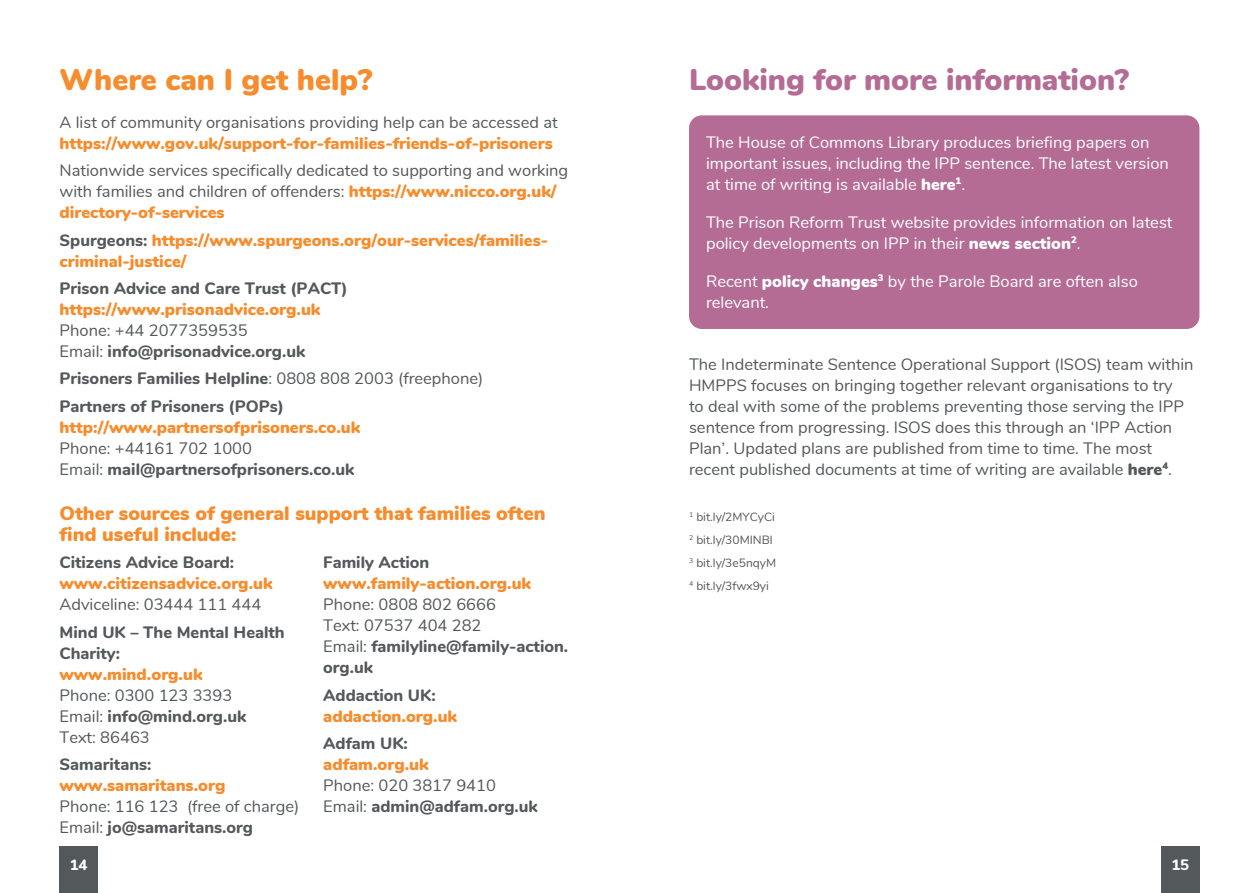
<style>
.page{position:relative;width:1259px;height:893px;background:#fff}
.page>*{position:absolute;margin:0;border:0;box-sizing:border-box;transform-origin:0 0}
.t1{font:900 30px "Nunito";color:#b46c95}
.t2{font:900 30px "Nunito";color:#f68c2c}
.t3{font:900 19.5px/21px "Nunito";color:#f68c2c}
.t4{font:16.5px/21px "Nunito";color:#53585a}
.t5{font:900 16.5px/21px "Nunito";color:#f68c2c}
.t6{font:800 16.5px/21px "Nunito";color:#53585a}
.t7{font:16.5px/21px "Nunito";color:#fff}
.t8{font:800 15px "Nunito";color:#fff}
.t9{font:12px "Nunito";color:#53585a}
.s1{font-weight:400;color:#53585a}
.s2{font-weight:900;color:#f68c2c}
.s3{font-weight:800;color:#53585a}
.s4{font-weight:400}
.s5{font-weight:900}
</style>
<div class="page">
<div style="left:60px;top:846px;width:38px;height:47px;background:#53585a"></div>
<div style="left:1161px;top:846px;width:38px;height:47px;background:#53585a"></div>
<div style="left:689px;top:115px;width:510px;height:214px;background:#b46c95;border-radius:13px"></div>
<p class="t2" style="left:60px;top:57px;width:314px">Where can I get help?</p>
<p class="t5" style="left:60px;top:111px;width:500px"><span class="s1">A list of community organisations providing help can be accessed at </span>https://www.gov.uk/support-for-families-friends-of-prisoners</p>
<p class="t4" style="left:60px;top:159px;width:510px">Nationwide services specifically dedicated to supporting and working with families and children of offenders: <span class="s2">https://www.nicco.org.uk/ directory-of-services</span></p>
<p class="t5" style="left:60px;top:228px;width:490px"><span class="s3">Spurgeons:</span> https://www.spurgeons.org/our-services/families&shy;criminal-justice/</p>
<p class="t6" style="left:60px;top:277px;width:290px">Prison Advice and Care Trust (PACT)</p>
<p class="t5" style="left:60px;top:298px;width:262px">https://www.prisonadvice.org.uk</p>
<p class="t4" style="left:60px;top:319px;width:190px">Phone: +44 2077359535</p>
<p class="t6" style="left:60px;top:340px;width:247px"><span class="s4">Email:</span> info@prisonadvice.org.uk</p>
<p class="t6" style="left:60px;top:367px;width:425px">Prisoners Families Helpline<span class="s4">: 0808 808 2003 (freephone)</span></p>
<p class="t6" style="left:60px;top:395px;width:226px">Partners of Prisoners (POPs)</p>
<p class="t5" style="left:60px;top:416px;width:302px">http://www.partnersofprisoners.co.uk</p>
<p class="t4" style="left:60px;top:437px;width:194px">Phone: +44161 702 1000</p>
<p class="t6" style="left:60px;top:458px;width:296px"><span class="s4">Email:</span> mail@partnersofprisoners.co.uk</p>
<p class="t3" style="left:60px;top:501px;width:488px">Other sources of general support that families often find useful include:</p>
<p class="t6" style="left:60px;top:551px;width:176px">Citizens Advice Board:</p>
<p class="t5" style="left:60px;top:572px;width:215px">www.citizensadvice.org.uk</p>
<p class="t4" style="left:60px;top:593px;width:203px">Adviceline: 03444 111 444</p>
<p class="t6" style="left:60px;top:620px;width:227px">Mind UK – The Mental Health<br>Charity:</p>
<p class="t5" style="left:60px;top:662px;width:145px">www.mind.org.uk</p>
<p class="t4" style="left:60px;top:683px;width:174px">Phone: 0300 123 3393</p>
<p class="t6" style="left:60px;top:704px;width:188px"><span class="s4">Email:</span> info@mind.org.uk</p>
<p class="t4" style="left:60px;top:725px;width:92px">Text: 86463</p>
<p class="t6" style="left:60px;top:753px;width:93px">Samaritans:</p>
<p class="t5" style="left:60px;top:774px;width:167px">www.samaritans.org</p>
<p class="t4" style="left:60px;top:795px;width:241px">Phone: 116 123 (free of charge)</p>
<p class="t6" style="left:60px;top:816px;width:195px"><span class="s4">Email:</span> jo@samaritans.org</p>
<p class="t6" style="left:323px;top:551px;width:108px">Family Action</p>
<p class="t5" style="left:323px;top:572px;width:209px">www.family-action.org.uk</p>
<p class="t4" style="left:323px;top:593px;width:174px">Phone: 0808 802 6666</p>
<p class="t4" style="left:323px;top:614px;width:160px">Text: 07537 404 282</p>
<p class="t6" style="left:323px;top:635px;width:246px"><span class="s4">Email:</span> familyline@family-action. org.uk</p>
<p class="t6" style="left:323px;top:683px;width:114px">Addaction UK:</p>
<p class="t5" style="left:323px;top:704px;width:135px">addaction.org.uk</p>
<p class="t6" style="left:323px;top:732px;width:86px">Adfam UK:</p>
<p class="t5" style="left:323px;top:753px;width:107px">adfam.org.uk</p>
<p class="t4" style="left:323px;top:774px;width:174px">Phone: 020 3817 9410</p>
<p class="t6" style="left:323px;top:795px;width:216px"><span class="s4">Email:</span> admin@adfam.org.uk</p>
<p class="t1" style="left:689px;top:57px;width:442px">Looking for more information?</p>
<p class="t7" style="left:706px;top:130px;width:464px">The House of Commons Library produces briefing papers on important issues, including the IPP sentence. The latest version at time of writing is available <span class="s5">here</span><sup>1</sup>.</p>
<p class="t7" style="left:706px;top:210px;width:468px">The Prison Reform Trust website provides information on latest policy developments on IPP in their <span class="s5">news section</span><sup>2</sup>.</p>
<p class="t7" style="left:706px;top:269px;width:433px">Recent <span class="s5">policy changes</span><sup>3</sup> by the Parole Board are often also relevant.</p>
<p class="t4" style="left:689px;top:353px;width:506px">The Indeterminate Sentence Operational Support (ISOS) team within HMPPS focuses on bringing together relevant organisations to try<br>to deal with some of the problems preventing those serving the IPP sentence from progressing. ISOS does this through an ‘IPP Action Plan’. Updated plans are published from time to time. The most recent published documents at time of writing are available <span class="s5">here</span><sup>4</sup>.</p>
<p class="t9" style="left:689px;top:508px;width:87px"><sup>1</sup> bit.ly/2MYCyCi</p>
<p class="t9" style="left:689px;top:531px;width:85px"><sup>2</sup> bit.ly/30MINBl</p>
<p class="t9" style="left:689px;top:554px;width:89px"><sup>3</sup> bit.ly/3e5nqyM</p>
<p class="t9" style="left:689px;top:577px;width:81px"><sup>4</sup> bit.ly/3fwx9yi</p>
<p class="t8" style="left:70px;top:854px;width:19px">14</p>
<p class="t8" style="left:1171px;top:854px;width:19px">15</p>
</div>
